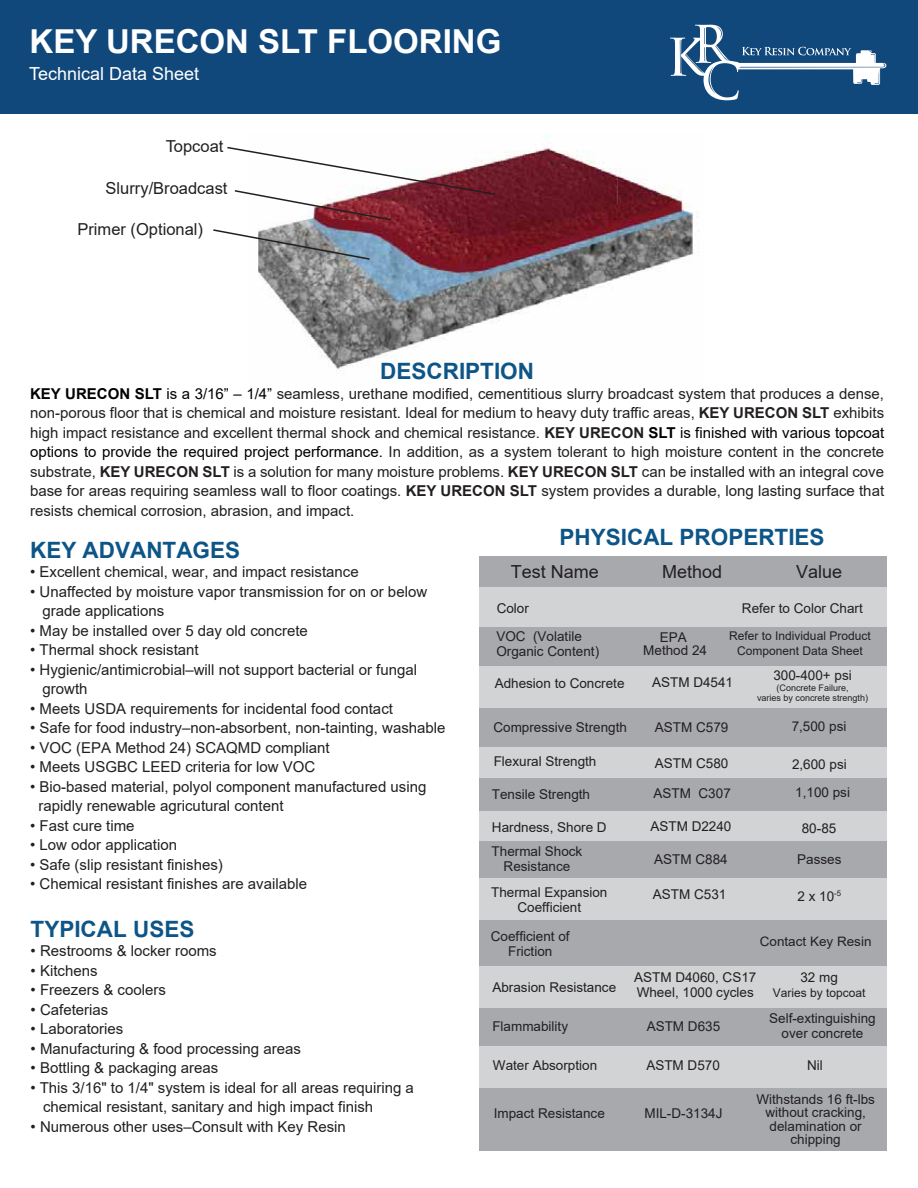
<style>
.page{position:relative;width:918px;height:1188px;background:#fff}
.page>*{position:absolute;margin:0;border:0;box-sizing:border-box;transform-origin:0 0}
.t1{font:700 33px "Arial";color:#fff}
.t2{font:700 22.5px "Arial";color:#0e5587}
.t3{font:18px "Arial";color:#231f20}
.t4{font:18px "Arial";color:#fff}
.t5{font:16.5px "Arial";color:#231f20}
.t6{font:15px/19.5px "Arial";color:#231f20}
.t7{font:13.5px/15px "Arial";color:#231f20;text-align:center}
.t8{font:13.05px "Arial";color:#231f20;scale:1.04 1}
.t9{font:12px/15px "Arial";color:#231f20;text-align:center}
.t10{font:9px/10.8px "Arial";color:#231f20;text-align:center}
.s1{font-weight:700;color:#010101}
.s2{color:#010101}
.s3{font-weight:700}
</style>
<div class="page">
<img style="left:258px;top:135px;width:441px;height:239px">
<div style="left:480px;top:1088px;width:407px;height:62px;background:#a7a9ac"></div>
<div style="left:480px;top:841px;width:407px;height:42px;background:#a7a9ac"></div>
<div style="left:479px;top:811px;width:408px;height:30px;background:#d1d3d4"></div>
<svg style="left:213px;top:228px;width:158px;height:33px"></svg>
<div style="left:479px;top:747px;width:408px;height:31px;background:#d1d3d4"></div>
<div style="left:479px;top:556px;width:408px;height:32px;background:#a7a9ac"></div>
<div style="left:479px;top:708px;width:408px;height:39px;background:#a7a9ac"></div>
<div style="left:480px;top:778px;width:407px;height:33px;background:#a7a9ac"></div>
<div style="left:480px;top:920px;width:407px;height:47px;background:#a7a9ac"></div>
<div style="left:480px;top:967px;width:407px;height:41px;background:#d1d3d4"></div>
<div style="left:479px;top:664px;width:408px;height:44px;background:#d1d3d4"></div>
<div style="left:480px;top:878px;width:407px;height:42px;background:#d1d3d4"></div>
<div style="left:479px;top:1008px;width:408px;height:38px;background:#a7a9ac"></div>
<div style="left:480px;top:1046px;width:407px;height:42px;background:#d1d3d4"></div>
<div style="left:479px;top:588px;width:408px;height:39px;background:#d1d3d4"></div>
<div style="left:479px;top:627px;width:408px;height:38px;background:#a7a9ac"></div>
<svg style="left:227px;top:146px;width:270px;height:76px"></svg>
<div style="left:0;top:0;width:918px;height:114px;background:#11487c"></div>
<svg style="left:670px;top:25px;width:216px;height:75px"></svg>
<h1 class="t1" style="left:30px;top:18px;width:473px">KEY URECON SLT FLOORING</h1>
<p class="t4" style="left:29px;top:61px;width:172px">Technical Data Sheet</p>
<p class="t5" style="left:166px;top:135px;width:59px">Topcoat</p>
<p class="t5" style="left:106px;top:177px;width:123px">Slurry/Broadcast</p>
<p class="t5" style="left:77px;top:218px;width:127px">Primer (Optional)</p>
<h2 class="t2" style="left:380px;top:355px;width:155px">DESCRIPTION</h2>
<p class="t6" style="left:30px;top:383px;width:856px;text-align:justify"><span class="s1">KEY URECON SLT</span> <span class="s2">is a 3/16” – 1/4”</span> seamless, urethane modified, cementitious slurry broadcast system that produces a dense, non-porous floor that is chemical and moisture resistant. Ideal for medium to heavy duty traffic areas, <span class="s3">KEY URECON SLT</span> exhibits high impact resistance and excellent thermal shock and chemical resistance. <span class="s3">KEY URECON</span> <span class="s1">SLT</span> <span class="s2">is finished with various topcoat options to provide the required project performance.</span> In addition, as a system tolerant to high moisture content in the concrete substrate, <span class="s3">KEY URECON SLT</span> is a solution for many moisture problems. <span class="s3">KEY URECON SLT</span> can be installed with an integral cove base for areas requiring seamless wall to floor coatings. <span class="s3">KEY URECON SLT</span> system provides a durable, long lasting surface that resists chemical corrosion, abrasion, and impact.</p>
<h2 class="t2" style="left:30px;top:534px;width:212px">KEY ADVANTAGES</h2>
<p class="t6" style="left:30px;top:562px;width:330px">• Excellent chemical, wear, and impact resistance</p>
<p class="t6" style="left:43px;top:582px;width:386px;text-indent:-13px">• Unaffected by moisture vapor transmission for on or below grade applications</p>
<p class="t6" style="left:30px;top:621px;width:279px">• May be installed over 5 day old concrete</p>
<p class="t6" style="left:30px;top:640px;width:170px">• Thermal shock resistant</p>
<p class="t6" style="left:43px;top:660px;width:376px;text-indent:-13px">• Hygienic/antimicrobial–will not support bacterial or fungal growth</p>
<p class="t6" style="left:30px;top:699px;width:364px">• Meets USDA requirements for incidental food contact</p>
<p class="t6" style="left:30px;top:718px;width:417px">• Safe for food industry–non-absorbent, non-tainting, washable</p>
<p class="t6" style="left:30px;top:738px;width:301px">• VOC (EPA Method 24) SCAQMD compliant</p>
<p class="t6" style="left:30px;top:757px;width:287px">• Meets USGBC LEED criteria for low VOC</p>
<p class="t6" style="left:38px;top:777px;width:389px;text-indent:-8px">• Bio-based material, polyol component manufactured using rapidly renewable agricutural content</p>
<p class="t6" style="left:30px;top:816px;width:106px">• Fast cure time</p>
<p class="t6" style="left:30px;top:835px;width:148px">• Low odor application</p>
<p class="t6" style="left:30px;top:855px;width:194px">• Safe (slip resistant finishes)</p>
<p class="t6" style="left:30px;top:874px;width:279px">• Chemical resistant finishes are available</p>
<h2 class="t2" style="left:31px;top:913px;width:165px">TYPICAL USES</h2>
<p class="t6" style="left:31px;top:941px;width:188px">• Restrooms &amp; locker rooms</p>
<p class="t6" style="left:31px;top:960px;width:68px">• Kitchens</p>
<p class="t6" style="left:31px;top:980px;width:137px">• Freezers &amp; coolers</p>
<p class="t6" style="left:31px;top:999px;width:79px">• Cafeterias</p>
<p class="t6" style="left:31px;top:1019px;width:94px">• Laboratories</p>
<p class="t6" style="left:31px;top:1038px;width:272px">• Manufacturing &amp; food processing areas</p>
<p class="t6" style="left:31px;top:1058px;width:189px">• Bottling &amp; packaging areas</p>
<p class="t6" style="left:43px;top:1077px;width:372px;text-indent:-13px">• This 3/16" to 1/4" system is ideal for all areas requiring a chemical resistant, sanitary and high impact finish</p>
<p class="t6" style="left:31px;top:1116px;width:317px">• Numerous other uses–Consult with Key Resin</p>
<h2 class="t2" style="left:560px;top:521px;width:267px">PHYSICAL PROPERTIES</h2>
<p class="t3" style="left:511px;top:559px;width:90px">Test Name</p>
<p class="t3" style="left:662px;top:559px;width:62px">Method</p>
<p class="t3" style="left:796px;top:559px;width:48px">Value</p>
<p class="t7" style="left:497px;top:601px;width:34px">Color</p>
<p class="t7" style="left:742px;top:601px;width:122px">Refer to Color Chart</p>
<p class="t7" style="left:496px;top:629px;width:104px;text-align:left">VOC (Volatile<br>Organic Content)</p>
<p class="t9" style="left:729px;top:629px;width:143px">Refer to Individual Product<br>Component Data Sheet</p>
<p class="t7" style="left:643px;top:630px;width:65px;line-height:13.5px">EPA<br>Method 24</p>
<p class="t7" style="left:773px;top:667px;width:80px">300-400+ psi</p>
<p class="t10" style="left:757px;top:682px;width:113px">(Concrete Failure,<br>varies by concrete strength)</p>
<p class="t7" style="left:652px;top:675px;width:83px">ASTM D4541</p>
<p class="t7" style="left:495px;top:675px;width:131px">Adhesion to Concrete</p>
<p class="t7" style="left:493px;top:719px;width:135px">Compressive Strength</p>
<p class="t7" style="left:655px;top:720px;width:75px">ASTM C579</p>
<p class="t7" style="left:792px;top:719px;width:56px">7,500 psi</p>
<p class="t7" style="left:494px;top:753px;width:104px">Flexural Strength</p>
<p class="t7" style="left:655px;top:756px;width:75px">ASTM C580</p>
<p class="t7" style="left:792px;top:756px;width:56px">2,600 psi</p>
<p class="t7" style="left:492px;top:787px;width:100px">Tensile Strength</p>
<p class="t7" style="left:654px;top:786px;width:79px">ASTM C307</p>
<p class="t7" style="left:795px;top:785px;width:56px">1,100 psi</p>
<p class="t7" style="left:650px;top:819px;width:83px">ASTM D2240</p>
<p class="t7" style="left:492px;top:819px;width:116px">Hardness, Shore D</p>
<p class="t7" style="left:802px;top:821px;width:36px">80-85</p>
<p class="t7" style="left:492px;top:844px;width:92px">Thermal Shock<br>Resistance</p>
<p class="t7" style="left:797px;top:851px;width:46px">Passes</p>
<p class="t7" style="left:491px;top:885px;width:118px">Thermal Expansion</p>
<p class="t7" style="left:653px;top:887px;width:75px">ASTM C531</p>
<p class="t7" style="left:517px;top:900px;width:65px">Coefficient</p>
<p class="t7" style="left:654px;top:852px;width:75px">ASTM C884</p>
<p class="t7" style="left:798px;top:888px;width:45px">2 x 10<sup>-5</sup></p>
<p class="t7" style="left:491px;top:929px;width:80px">Coefficient of<br>Friction</p>
<p class="t8" style="left:760px;top:933px;width:109px">Contact Key Resin</p>
<p class="t7" style="left:634px;top:970px;width:124px;text-align:left">ASTM D4060, CS17<br>Wheel, 1000 cycles</p>
<p class="t7" style="left:800px;top:969px;width:39px">32 mg</p>
<p class="t9" style="left:773px;top:985px;width:94px">Varies by topcoat</p>
<p class="t7" style="left:492px;top:979px;width:125px">Abrasion Resistance</p>
<p class="t7" style="left:492px;top:1019px;width:77px">Flammability</p>
<p class="t7" style="left:647px;top:1019px;width:75px">ASTM D635</p>
<p class="t7" style="left:769px;top:1010px;width:108px">Self-extinguishing over concrete</p>
<p class="t7" style="left:493px;top:1058px;width:106px">Water Absorption</p>
<p class="t7" style="left:646px;top:1058px;width:75px">ASTM D570</p>
<p class="t7" style="left:807px;top:1058px;width:17px">Nil</p>
<p class="t7" style="left:756px;top:1092px;width:120px;line-height:13.5px">Withstands 16 ft-lbs without cracking, delamination or chipping</p>
<p class="t7" style="left:494px;top:1105px;width:113px">Impact Resistance</p>
<p class="t7" style="left:644px;top:1105px;width:80px">MIL-D-3134J</p>
</div>
